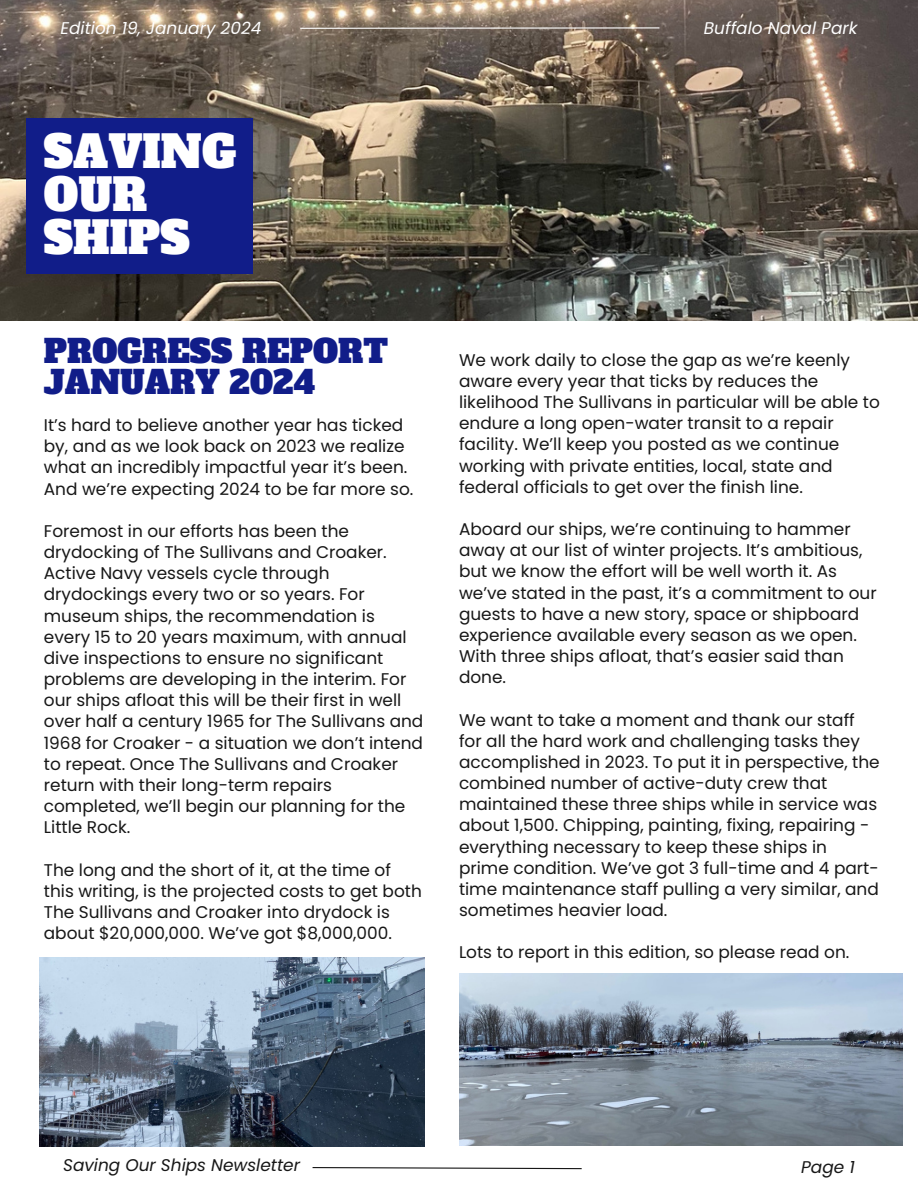
<style>
.page{position:relative;width:918px;height:1188px;background:#fff}
.page>*{position:absolute;margin:0;border:0;box-sizing:border-box;transform-origin:0 0}
.t1{font:43.65px/42.8px "Alfa Slab One";color:#fff}
.t2{font:31.65px/31.5px "Alfa Slab One";color:#111d89}
.t3{font:16.95px/21.1px "Poppins";color:#171717}
.t4{font:italic 16.95px "Poppins";color:#fff}
.t5{font:italic 16.95px "Poppins";color:#171717}
</style>
<div class="page">
<img style="left:459px;top:974px;width:443px;height:172px">
<img style="left:39px;top:957px;width:385px;height:189px">
<img style="left:0;top:0;width:918px;height:320px">
<div style="left:26px;top:118px;width:226px;height:156px;background:#111d89"></div>
<hr style="left:300px;top:27px;width:359px;height:2px;background:#fff">
<svg style="left:312px;top:1167px;width:270px;height:3px"></svg>
<p class="t4" style="left:60px;top:16px;width:203px">Edition 19, January 2024</p>
<p class="t4" style="left:704px;top:16px;width:155px">Buffalo Naval Park</p>
<h2 class="t1" style="left:44px;top:131px;width:194px">SAVING<br>OUR<br>SHIPS</h2>
<p class="t2" style="left:44px;top:336px;width:346px">PROGRESS REPORT<br>JANUARY 2024</p>
<p class="t3" style="left:44px;top:415px;width:371px">It’s hard to believe another year has ticked by, and as we look back on 2023 we realize what an incredibly impactful year it’s been.<br>And we’re expecting 2024 to be far more so.</p>
<p class="t3" style="left:44px;top:520px;width:381px">Foremost in our efforts has been the drydocking of The Sullivans and Croaker.<br>Active Navy vessels cycle through drydockings every two or so years. For museum ships, the recommendation is every 15 to 20 years maximum, with annual dive inspections to ensure no significant problems are developing in the interim. For our ships afloat this will be their first in well over half a century 1965 for The Sullivans and 1968 for Croaker - a situation we don’t intend to repeat. Once The Sullivans and Croaker return with their long-term repairs completed, we’ll begin our planning for the Little Rock.</p>
<p class="t3" style="left:44px;top:859px;width:380px">The long and the short of it, at the time of this writing, is the projected costs to get both The Sullivans and Croaker into drydock is about $20,000,000. We’ve got $8,000,000.</p>
<p class="t3" style="left:459px;top:349px;width:422px">We work daily to close the gap as we’re keenly aware every year that ticks by reduces the likelihood The Sullivans in particular will be able to endure a long open-water transit to a repair facility. We’ll keep you posted as we continue working with private entities, local, state and federal officials to get over the finish line.</p>
<p class="t3" style="left:459px;top:519px;width:419px">Aboard our ships, we’re continuing to hammer away at our list of winter projects. It’s ambitious, but we know the effort will be well worth it. As we’ve stated in the past, it’s a commitment to our guests to have a new story, space or shipboard experience available every season as we open.<br>With three ships afloat, that’s easier said than done.</p>
<p class="t3" style="left:459px;top:709px;width:422px">We want to take a moment and thank our staff for all the hard work and challenging tasks they accomplished in 2023. To put it in perspective, the combined number of active-duty crew that maintained these three ships while in service was about 1,500. Chipping, painting, fixing, repairing - everything necessary to keep these ships in prime condition. We’ve got 3 full-time and 4 part&shy;time maintenance staff pulling a very similar, and sometimes heavier load.</p>
<p class="t3" style="left:459px;top:942px;width:392px">Lots to report in this edition, so please read on.</p>
<p class="t5" style="left:63px;top:1153px;width:238px">Saving Our Ships Newsletter</p>
<h1 class="t5" style="left:801px;top:1155px;width:55px">Page 1</h1>
</div>
